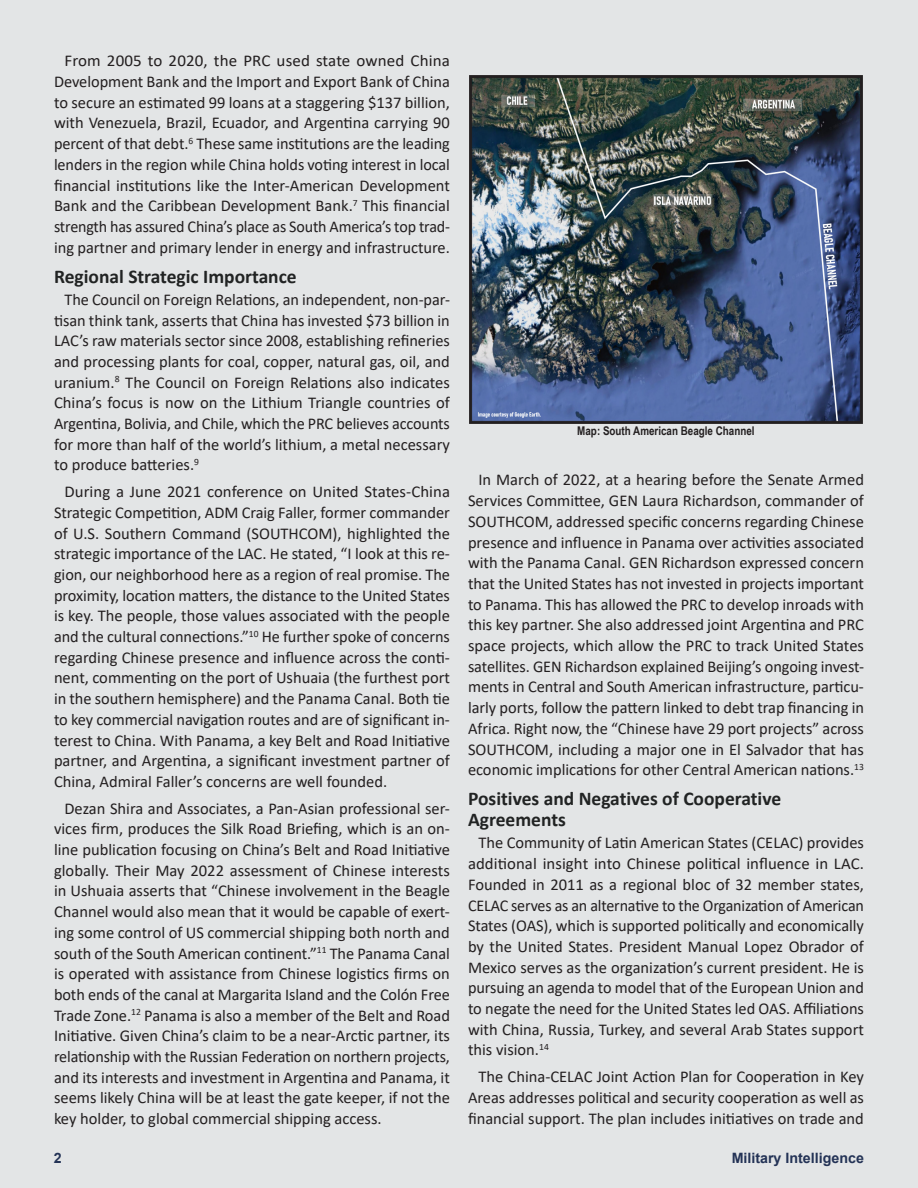
<style>
.page{position:relative;width:918px;height:1188px;background:#fff}
.page>*{position:absolute;margin:0;border:0;box-sizing:border-box;transform-origin:0 0}
.t1{font:700 19.5px/21px "Calibri";color:#212323}
.Body_Text{font:16.5px/20.7px "Calibri";color:#231f20;text-align:justify}
.t2{font:700 14.25px "Arial";color:#243356}
.t3{font:700 12px "Arial Narrow";color:#231f20}
</style>
<div class="page">
<div style="left:0;top:1px;width:918px;height:1187px;background:#e3e5e6"></div>
<img style="left:469px;top:75px;width:394px;height:349px">
<p class="Body_Text" style="left:54px;top:50px;width:398px;text-indent:10px">From 2005 to 2020, the PRC used state owned China Development Bank and the Import and Export Bank of China to secure an estimated 99 loans at a staggering $137 billion, with Venezuela, Brazil, Ecuador, and Argentina carrying 90 percent of that debt.<sup>6</sup> These same institutions are the leading lenders in the region while China holds voting interest in local financial institutions like the Inter-American Development Bank and the Caribbean Development Bank.<sup>7</sup> This financial strength has assured China’s place as South America’s top trad&shy;ing partner and primary lender in energy and infrastructure.</p>
<p class="t1" style="left:54px;top:265px;width:244px">Regional Strategic Importance</p>
<p class="Body_Text" style="left:54px;top:289px;width:398px;text-indent:10px">The Council on Foreign Relations, an independent, non-par&shy;tisan think tank, asserts that China has invested $73 billion in LAC’s raw materials sector since 2008, establishing refineries and processing plants for coal, copper, natural gas, oil, and uranium.<sup>8</sup> The Council on Foreign Relations also indicates China’s focus is now on the Lithium Triangle countries of Argentina, Bolivia, and Chile, which the PRC believes accounts for more than half of the world’s lithium, a metal necessary to produce batteries.<sup>9</sup></p>
<p class="Body_Text" style="left:54px;top:481px;width:398px;text-indent:10px">During a June 2021 conference on United States-China Strategic Competition, ADM Craig Faller, former commander of U.S. Southern Command (SOUTHCOM), highlighted the strategic importance of the LAC. He stated, “I look at this re&shy;gion, our neighborhood here as a region of real promise. The proximity, location matters, the distance to the United States is key. The people, those values associated with the people and the cultural connections.”<sup>10</sup> He further spoke of concerns regarding Chinese presence and influence across the conti&shy;nent, commenting on the port of Ushuaia (the furthest port in the southern hemisphere) and the Panama Canal. Both tie to key commercial navigation routes and are of significant in&shy;terest to China. With Panama, a key Belt and Road Initiative partner, and Argentina, a significant investment partner of China, Admiral Faller’s concerns are well founded.</p>
<p class="Body_Text" style="left:54px;top:797px;width:398px;text-indent:10px">Dezan Shira and Associates, a Pan-Asian professional ser&shy;vices firm, produces the Silk Road Briefing, which is an on&shy;line publication focusing on China’s Belt and Road Initiative globally. Their May 2022 assessment of Chinese interests in Ushuaia asserts that “Chinese involvement in the Beagle Channel would also mean that it would be capable of exert&shy;ing some control of US commercial shipping both north and south of the South American continent.”<sup>11</sup> The Panama Canal is operated with assistance from Chinese logistics firms on both ends of the canal at Margarita Island and the Colón Free Trade Zone.<sup>12</sup> Panama is also a member of the Belt and Road Initiative. Given China’s claim to be a near-Arctic partner, its relationship with the Russian Federation on northern projects, and its interests and investment in Argentina and Panama, it seems likely China will be at least the gate keeper, if not the key holder, to global commercial shipping access.</p>
<p class="t3" style="left:577px;top:422px;width:179px">Map: South American Beagle Channel</p>
<p class="Body_Text" style="left:468px;top:469px;width:398px;text-indent:10px">In March of 2022, at a hearing before the Senate Armed Services Committee, GEN Laura Richardson, commander of SOUTHCOM, addressed specific concerns regarding Chinese presence and influence in Panama over activities associated with the Panama Canal. GEN Richardson expressed concern that the United States has not invested in projects important to Panama. This has allowed the PRC to develop inroads with this key partner. She also addressed joint Argentina and PRC space projects, which allow the PRC to track United States satellites. GEN Richardson explained Beijing’s ongoing invest&shy;ments in Central and South American infrastructure, particu&shy;larly ports, follow the pattern linked to debt trap financing in Africa. Right now, the “Chinese have 29 port projects” across SOUTHCOM, including a major one in El Salvador that has economic implications for other Central American nations.<sup>13</sup></p>
<p class="t1" style="left:468px;top:788px;width:315px">Positives and Negatives of Cooperative<br>Agreements</p>
<p class="Body_Text" style="left:468px;top:832px;width:398px;text-indent:10px">The Community of Latin American States (CELAC) provides additional insight into Chinese political influence in LAC.<br>Founded in 2011 as a regional bloc of 32 member states, CELAC serves as an alternative to the Organization of American States (OAS), which is supported politically and economically by the United States. President Manual Lopez Obrador of Mexico serves as the organization’s current president. He is pursuing an agenda to model that of the European Union and to negate the need for the United States led OAS. Affiliations with China, Russia, Turkey, and several Arab States support this vision.<sup>14</sup></p>
<p class="Body_Text" style="left:468px;top:1066px;width:398px;text-indent:10px">The China-CELAC Joint Action Plan for Cooperation in Key Areas addresses political and security cooperation as well as financial support. The plan includes initiatives on trade and</p>
<p class="t2" style="left:54px;top:1148px;width:9px">2</p>
<p class="t2" style="left:732px;top:1148px;width:134px">Military Intelligence</p>
</div>
